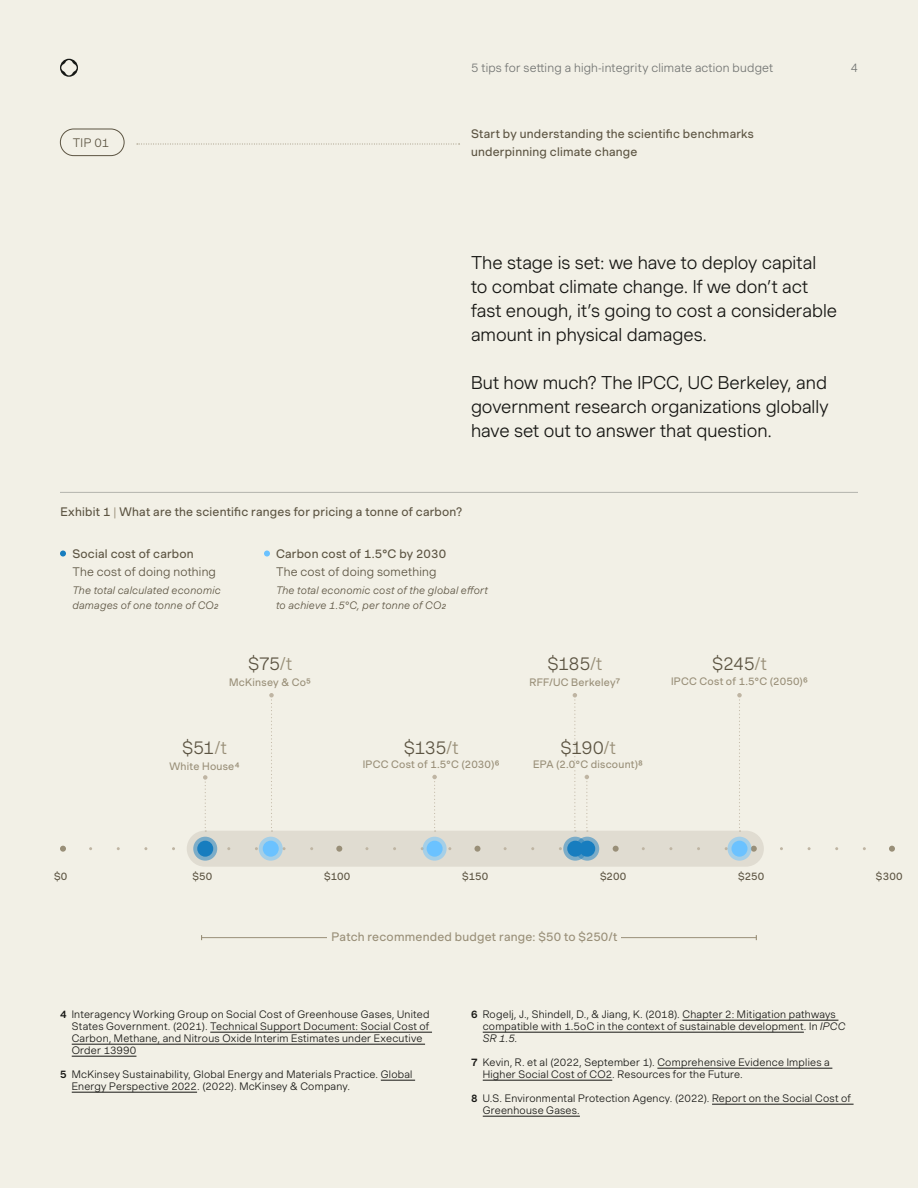
<style>
.page{position:relative;width:918px;height:1188px;background:#f2f0e6}
.page>*{position:absolute;margin:0;border:0;box-sizing:border-box;transform-origin:0 0}
.t1{font:300 18px/24px "Muoto";color:#171714}
.t2{font:300 18px "Muoto";letter-spacing:-.035em;color:#5c5442}
.t3{font:12px/18px "Muoto";letter-spacing:.02em;color:#5c5442}
.t4{font:300 12px "Muoto";letter-spacing:.015em;color:#737573}
.t5{font:300 12px "Muoto";letter-spacing:.02em;color:#5c5442}
.t6{font:12px "Muoto";letter-spacing:.02em;color:#998f78}
.t7{font:300 10.5px/12px "Muoto";letter-spacing:.025em;color:#171714}
.t8{font:italic 300 10.5px/15px "Muoto";letter-spacing:.02em;color:#5c5442}
.t9{font:10.5px "Muoto";letter-spacing:.025em;color:#998f78}
.t10{font:10.5px "Muoto";letter-spacing:.02em;color:#5c5442}
.s1{color:#998f78}
.s2{color:#f2f0e6}
.s3{font-weight:500}
.s4{font-style:italic}
</style>
<div class="page">
<div style="left:60px;top:129px;width:64px;height:27px;border:1px solid #5c5442;border-radius:13px"></div>
<svg style="left:137px;top:144px;width:323px;height:1px"></svg>
<svg style="left:60px;top:551px;width:6px;height:6px"></svg>
<svg style="left:264px;top:551px;width:6px;height:6px"></svg>
<hr style="left:210px;top:1032px;width:222px;height:1px;background:#171714">
<hr style="left:72px;top:1044px;width:353px;height:1px;background:#171714">
<hr style="left:72px;top:1056px;width:64px;height:1px;background:#171714">
<hr style="left:381px;top:1080px;width:34px;height:1px;background:#171714">
<hr style="left:72px;top:1092px;width:125px;height:1px;background:#171714">
<hr style="left:60px;top:492px;width:798px;height:1px;background:#737573">
<hr style="left:682px;top:1020px;width:156px;height:1px;background:#171714">
<hr style="left:483px;top:1032px;width:321px;height:1px;background:#171714">
<hr style="left:657px;top:1068px;width:175px;height:1px;background:#171714">
<hr style="left:483px;top:1080px;width:129px;height:1px;background:#171714">
<hr style="left:712px;top:1104px;width:142px;height:1px;background:#171714">
<hr style="left:483px;top:1116px;width:97px;height:1px;background:#171714">
<div style="left:187px;top:831px;width:577px;height:36px;background:#e0dcd1;border-radius:18px"></div>
<hr style="left:202px;top:937px;width:554px;height:1px;background:#998f78">
<div style="left:328px;top:930px;width:293px;height:11px;background:#f2f0e6"></div>
<svg style="left:60px;top:846px;width:6px;height:6px"></svg>
<svg style="left:336px;top:846px;width:6px;height:6px"></svg>
<svg style="left:474px;top:846px;width:6px;height:6px"></svg>
<svg style="left:613px;top:846px;width:6px;height:6px"></svg>
<svg style="left:752px;top:846px;width:5px;height:6px"></svg>
<svg style="left:889px;top:846px;width:6px;height:6px"></svg>
<svg style="left:193px;top:837px;width:24px;height:24px"></svg>
<div style="left:197px;top:841px;width:16px;height:16px;background:#177dbf;border-radius:50%"></div>
<svg style="left:563px;top:837px;width:24px;height:24px"></svg>
<div style="left:567px;top:841px;width:16px;height:16px;background:#177dbf;border-radius:50%"></div>
<svg style="left:575px;top:837px;width:24px;height:24px"></svg>
<div style="left:579px;top:841px;width:16px;height:16px;background:#177dbf;border-radius:50%"></div>
<svg style="left:259px;top:837px;width:24px;height:24px"></svg>
<div style="left:263px;top:841px;width:16px;height:16px;background:#6bc2ff;border-radius:50%"></div>
<svg style="left:423px;top:837px;width:24px;height:24px"></svg>
<div style="left:427px;top:841px;width:16px;height:16px;background:#6bc2ff;border-radius:50%"></div>
<svg style="left:728px;top:837px;width:24px;height:24px"></svg>
<div style="left:732px;top:841px;width:15px;height:16px;background:#6bc2ff;border-radius:50%"></div>
<svg style="left:203px;top:775px;width:4px;height:57px"></svg>
<svg style="left:432px;top:775px;width:5px;height:57px"></svg>
<svg style="left:585px;top:775px;width:4px;height:57px"></svg>
<svg style="left:573px;top:693px;width:4px;height:139px"></svg>
<svg style="left:269px;top:693px;width:5px;height:139px"></svg>
<svg style="left:737px;top:693px;width:5px;height:139px"></svg>
<svg style="left:60px;top:59px;width:18px;height:18px"></svg>
<p class="t5" style="left:73px;top:134px;width:38px">TIP 01</p>
<p class="t4" style="left:471px;top:59px;width:304px">5 tips for setting a high-integrity climate action budget</p>
<p class="t4" style="left:851px;top:59px;width:9px">4</p>
<p class="t3" style="left:471px;top:124px;width:284px">Start by understanding the scientific benchmarks underpinning climate change</p>
<h1 class="t1" style="left:471px;top:251px;width:368px">The stage is set: we have to deploy capital<br>to combat climate change. If we don’t act fast enough, it’s going to cost a considerable amount in physical damages.</h1>
<h1 class="t1" style="left:471px;top:371px;width:359px;text-align:justify">But how much? The IPCC, UC Berkeley, and government research organizations globally have set out to answer that question.</h1>
<p class="t3" style="left:60px;top:502px;width:403px">Exhibit 1 <span class="s1">|</span> What are the scientific ranges for pricing a tonne of carbon?</p>
<p class="t3" style="left:72px;top:544px;width:123px">Social cost of carbon</p>
<p class="t5" style="left:72px;top:563px;width:145px">The cost of doing nothing</p>
<p class="t8" style="left:72px;top:582px;width:150px">The total calculated economic damages of one tonne of CO2</p>
<p class="t3" style="left:276px;top:544px;width:172px">Carbon cost of 1.5°C by 2030</p>
<p class="t5" style="left:276px;top:563px;width:162px">The cost of doing something</p>
<p class="t8" style="left:276px;top:582px;width:213px">The total economic cost of the global effort to achieve 1.5°C, per tonne of CO2</p>
<h1 class="t2" style="left:248px;top:650px;width:45px">$75<span class="s1">/t</span></h1>
<h1 class="t2" style="left:548px;top:650px;width:56px">$185<span class="s1">/t</span></h1>
<h1 class="t2" style="left:712px;top:650px;width:56px">$245<span class="s1">/t</span></h1>
<p class="t9" style="left:229px;top:674px;width:83px">McKinsey &amp; Co5</p>
<p class="t9" style="left:529px;top:674px;width:92px">RFF/UC Berkeley7</p>
<p class="t9" style="left:671px;top:674px;width:138px">IPCC Cost of 1.5°C (2050)6</p>
<h1 class="t2" style="left:182px;top:734px;width:46px">$51<span class="s1">/t</span></h1>
<h1 class="t2" style="left:404px;top:734px;width:56px">$135<span class="s1">/t</span></h1>
<h1 class="t2" style="left:561px;top:734px;width:57px">$190<span class="s1">/t</span></h1>
<p class="t9" style="left:169px;top:758px;width:72px">White House4</p>
<p class="t9" style="left:363px;top:756px;width:138px">IPCC Cost of 1.5°C (2030)6</p>
<p class="t9" style="left:533px;top:756px;width:111px">EPA (2.0°C discount)8</p>
<p class="t10" style="left:54px;top:868px;width:28px">$0<span class="s2">00</span></p>
<p class="t10" style="left:193px;top:868px;width:21px">$50</p>
<p class="t10" style="left:324px;top:868px;width:28px">$100</p>
<p class="t10" style="left:462px;top:868px;width:28px">$150</p>
<p class="t10" style="left:600px;top:868px;width:28px">$200</p>
<p class="t10" style="left:738px;top:868px;width:28px">$250</p>
<p class="t10" style="left:876px;top:868px;width:28px">$300</p>
<p class="t6" style="left:332px;top:928px;width:287px">Patch recommended budget range: $50 to $250/t</p>
<p class="t7" style="left:72px;top:1008px;width:359px;text-indent:-12px"><span class="s3">4</span> Interagency Working Group on Social Cost of Greenhouse Gases, United States Government. (2021). Technical Support Document: Social Cost of Carbon, Methane, and Nitrous Oxide Interim Estimates under Executive Order 13990</p>
<p class="t7" style="left:72px;top:1068px;width:342px;text-indent:-12px"><span class="s3">5</span> McKinsey Sustainability, Global Energy and Materials Practice. Global<br>Energy Perspective 2022. (2022). McKinsey &amp; Company.</p>
<p class="t7" style="left:483px;top:1008px;width:364px;text-indent:-12px"><span class="s3">6</span> Rogelj, J., Shindell, D., &amp; Jiang, K. (2018). Chapter 2: Mitigation pathways compatible with 1.5oC in the context of sustainable development. In <span class="s4">IPCC<br>SR 1.5</span>.</p>
<p class="t7" style="left:483px;top:1056px;width:349px;text-indent:-12px"><span class="s3">7</span> Kevin, R. et al (2022, September 1). Comprehensive Evidence Implies a<br>Higher Social Cost of CO2. Resources for the Future.</p>
<p class="t7" style="left:483px;top:1092px;width:370px;text-indent:-12px"><span class="s3">8</span> U.S. Environmental Protection Agency. (2022). Report on the Social Cost of<br>Greenhouse Gases.</p>
</div>
